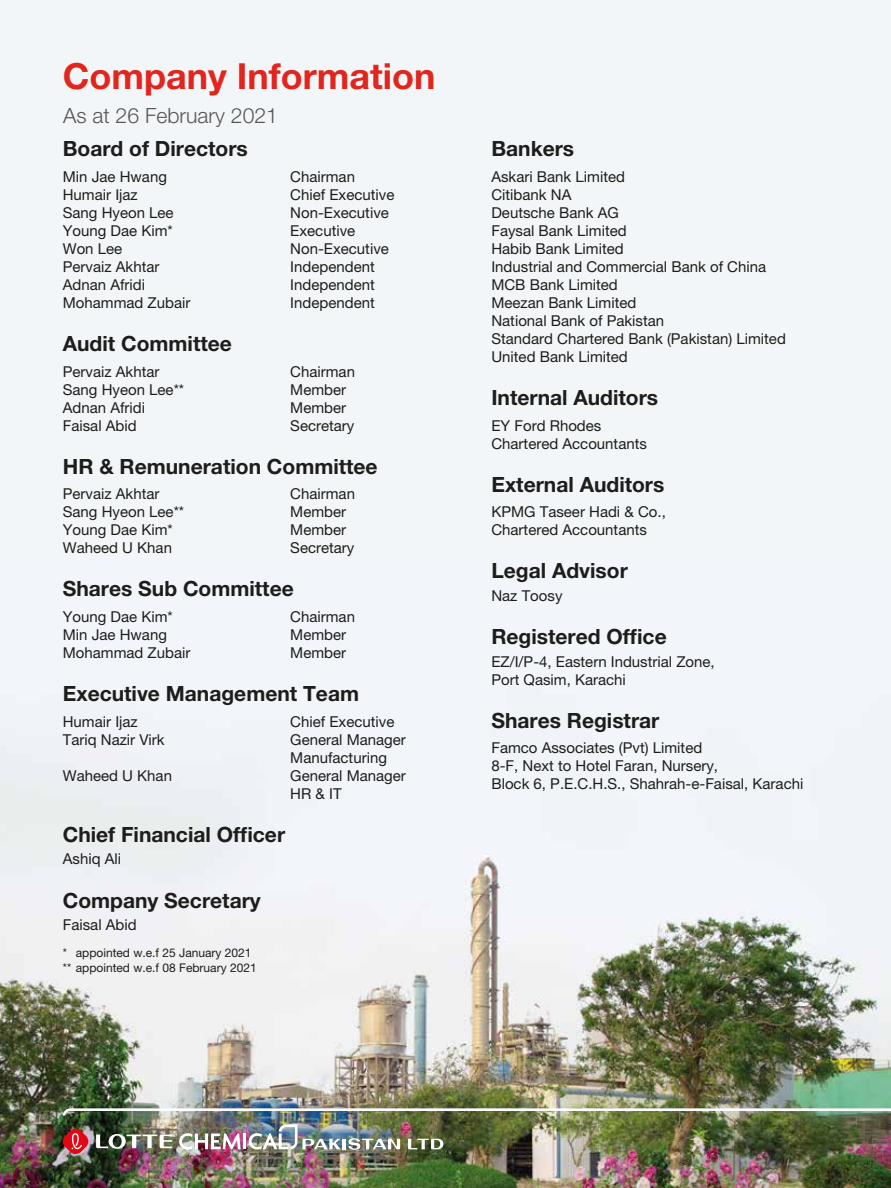
<style>
.page{position:relative;width:891px;height:1188px;background:#f3f6f8}
.page>*{position:absolute;margin:0;border:0;box-sizing:border-box;transform-origin:0 0}
.t1{font:700 36px "Helvetica Neue LT Pro";color:#e2251d}
.t2{font:700 21px "Helvetica Neue LT Pro";color:#1d1d1b}
.t3{font:300 21px "Helvetica Neue LT Pro";color:#575756}
.t4{font:15px/18px "Helvetica Neue LT Pro";color:#1d1d1b}
.t5{font:12px/14.4px "Helvetica Neue LT Pro";color:#1d1d1b}
</style>
<div class="page">
<img style="left:0;top:781px;width:891px;height:407px">
<svg style="left:408px;top:1139px;width:35px;height:10px"></svg>
<svg style="left:96px;top:1134px;width:76px;height:15px"></svg>
<svg style="left:179px;top:1133px;width:62px;height:17px"></svg>
<hr style="left:243px;top:1134px;width:3px;height:15px;background:#fff">
<img style="left:249px;top:1124px;width:151px;height:26px">
<svg style="left:62px;top:1128px;width:27px;height:27px"></svg>
<img style="left:63px;top:1108px;width:828px;height:7px">
<h1 class="t1" style="left:63px;top:54px;width:374px">Company Information</h1>
<h2 class="t3" style="left:63px;top:103px;width:217px">As at 26 February 2021</h2>
<h2 class="t2" style="left:63px;top:136px;width:187px">Board of Directors</h2>
<p class="t4" style="left:63px;top:167px;width:106px">Min Jae Hwang</p>
<p class="t4" style="left:290px;top:167px;width:66px">Chairman</p>
<p class="t4" style="left:63px;top:185px;width:76px">Humair Ijaz</p>
<p class="t4" style="left:290px;top:185px;width:106px">Chief Executive</p>
<p class="t4" style="left:63px;top:203px;width:112px">Sang Hyeon Lee</p>
<p class="t4" style="left:290px;top:203px;width:100px">Non-Executive</p>
<p class="t4" style="left:63px;top:221px;width:112px">Young Dae Kim*</p>
<p class="t4" style="left:290px;top:221px;width:66px">Executive</p>
<p class="t4" style="left:63px;top:239px;width:61px">Won Lee</p>
<p class="t4" style="left:290px;top:239px;width:100px">Non-Executive</p>
<p class="t4" style="left:63px;top:257px;width:98px">Pervaiz Akhtar</p>
<p class="t4" style="left:290px;top:257px;width:86px">Independent</p>
<p class="t4" style="left:63px;top:275px;width:84px">Adnan Afridi</p>
<p class="t4" style="left:290px;top:275px;width:86px">Independent</p>
<p class="t4" style="left:63px;top:293px;width:129px">Mohammad Zubair</p>
<p class="t4" style="left:290px;top:293px;width:86px">Independent</p>
<h2 class="t2" style="left:63px;top:331px;width:171px">Audit Committee</h2>
<p class="t4" style="left:63px;top:362px;width:98px">Pervaiz Akhtar</p>
<p class="t4" style="left:290px;top:362px;width:66px">Chairman</p>
<p class="t4" style="left:63px;top:380px;width:123px">Sang Hyeon Lee**</p>
<p class="t4" style="left:290px;top:380px;width:57px">Member</p>
<p class="t4" style="left:63px;top:398px;width:84px">Adnan Afridi</p>
<p class="t4" style="left:290px;top:398px;width:57px">Member</p>
<p class="t4" style="left:63px;top:416px;width:75px">Faisal Abid</p>
<p class="t4" style="left:290px;top:416px;width:66px">Secretary</p>
<h2 class="t2" style="left:63px;top:453px;width:316px">HR &amp; Remuneration Committee</h2>
<p class="t4" style="left:63px;top:485px;width:98px">Pervaiz Akhtar</p>
<p class="t4" style="left:290px;top:485px;width:66px">Chairman</p>
<p class="t4" style="left:63px;top:503px;width:123px">Sang Hyeon Lee**</p>
<p class="t4" style="left:290px;top:503px;width:57px">Member</p>
<p class="t4" style="left:63px;top:521px;width:112px">Young Dae Kim*</p>
<p class="t4" style="left:290px;top:521px;width:57px">Member</p>
<p class="t4" style="left:63px;top:539px;width:111px">Waheed U Khan</p>
<p class="t4" style="left:290px;top:539px;width:66px">Secretary</p>
<h2 class="t2" style="left:63px;top:576px;width:232px">Shares Sub Committee</h2>
<p class="t4" style="left:63px;top:607px;width:112px">Young Dae Kim*</p>
<p class="t4" style="left:290px;top:607px;width:66px">Chairman</p>
<p class="t4" style="left:63px;top:625px;width:106px">Min Jae Hwang</p>
<p class="t4" style="left:290px;top:625px;width:57px">Member</p>
<p class="t4" style="left:63px;top:643px;width:129px">Mohammad Zubair</p>
<p class="t4" style="left:290px;top:643px;width:57px">Member</p>
<h2 class="t2" style="left:63px;top:681px;width:298px">Executive Management Team</h2>
<p class="t4" style="left:63px;top:712px;width:76px">Humair Ijaz</p>
<p class="t4" style="left:290px;top:712px;width:106px">Chief Executive</p>
<p class="t4" style="left:63px;top:730px;width:103px">Tariq Nazir Virk</p>
<p class="t4" style="left:290px;top:730px;width:117px">General Manager<br>Manufacturing</p>
<p class="t4" style="left:63px;top:766px;width:111px">Waheed U Khan</p>
<p class="t4" style="left:290px;top:766px;width:117px">General Manager<br>HR &amp; IT</p>
<h2 class="t2" style="left:63px;top:821px;width:224px">Chief Financial Officer</h2>
<p class="t4" style="left:63px;top:850px;width:60px">Ashiq Ali</p>
<h2 class="t2" style="left:63px;top:887px;width:199px">Company Secretary</h2>
<p class="t4" style="left:63px;top:916px;width:75px">Faisal Abid</p>
<p class="t5" style="left:63px;top:946px;width:195px">* appointed w.e.f 25 January 2021 ** appointed w.e.f 08 February 2021</p>
<h2 class="t2" style="left:491px;top:136px;width:84px">Bankers</h2>
<p class="t4" style="left:491px;top:167px;width:296px">Askari Bank Limited<br>Citibank NA<br>Deutsche Bank AG<br>Faysal Bank Limited<br>Habib Bank Limited<br>Industrial and Commercial Bank of China<br>MCB Bank Limited<br>Meezan Bank Limited<br>National Bank of Pakistan<br>Standard Chartered Bank (Pakistan) Limited<br>United Bank Limited</p>
<h2 class="t2" style="left:491px;top:385px;width:168px">Internal Auditors</h2>
<p class="t4" style="left:491px;top:416px;width:157px">EY Ford Rhodes<br>Chartered Accountants</p>
<h2 class="t2" style="left:491px;top:471px;width:175px">External Auditors</h2>
<p class="t4" style="left:491px;top:503px;width:176px">KPMG Taseer Hadi &amp; Co.,<br>Chartered Accountants</p>
<h2 class="t2" style="left:491px;top:558px;width:138px">Legal Advisor</h2>
<p class="t4" style="left:491px;top:586px;width:73px">Naz Toosy</p>
<h2 class="t2" style="left:491px;top:624px;width:177px">Registered Office</h2>
<p class="t4" style="left:491px;top:652px;width:225px">EZ/I/P-4, Eastern Industrial Zone,<br>Port Qasim, Karachi</p>
<h2 class="t2" style="left:491px;top:707px;width:169px">Shares Registrar</h2>
<p class="t4" style="left:491px;top:739px;width:313px">Famco Associates (Pvt) Limited<br>8-F, Next to Hotel Faran, Nursery,<br>Block 6, P.E.C.H.S., Shahrah-e-Faisal, Karachi</p>
</div>
